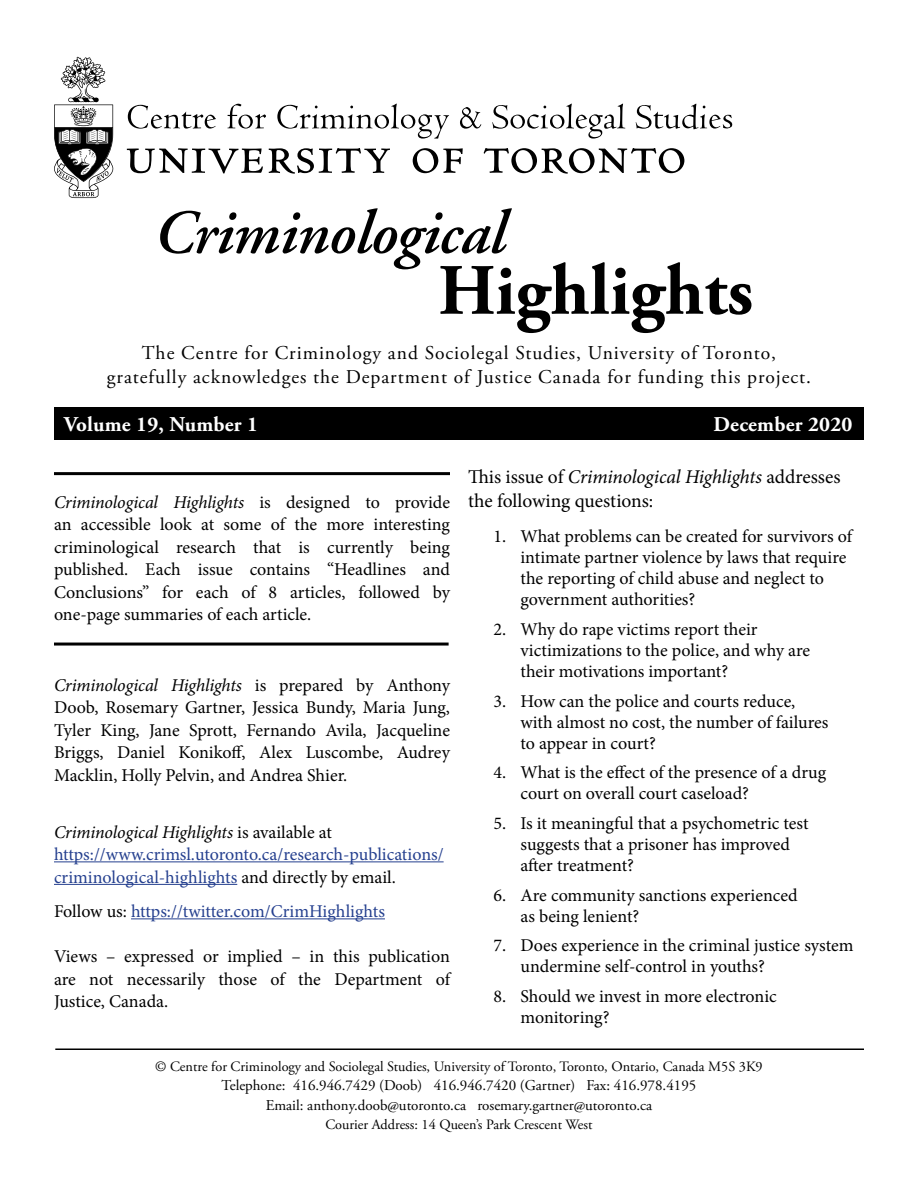
<style>
.page{position:relative;width:918px;height:1188px;background:#fff}
.page>*{position:absolute;margin:0;border:0;box-sizing:border-box;transform-origin:0 0}
.t1{font:700 72px "Adobe Garamond Pro";color:#000}
.t2{font:italic 600 62.1px "Adobe Garamond";letter-spacing:-.01em;color:#000}
.t3{font:700 21px "Adobe Garamond Pro";letter-spacing:.01em;color:#fff}
.t4{font:19.5px/24px "Adobe Garamond Pro";letter-spacing:.05em;color:#000;text-align:center}
.t5{font:19.5px/24px "Minion Pro";color:#000}
.t6{font:18px/21px "Minion Pro";color:#000}
.t7{font:18px/22.5px "Minion Pro";color:#25408f}
.t8{font:15px/19.5px "Adobe Garamond Pro";color:#000;text-align:center}
.t9{font:14.25px "Adobe Garamond Pro";color:#000}
.s1{font-style:italic}
.s2{font-style:italic;color:#000}
.s3{color:#000}
</style>
<div class="page">
<svg style="left:128px;top:105px;width:88px;height:24px"></svg>
<svg style="left:227px;top:104px;width:39px;height:25px"></svg>
<svg style="left:277px;top:104px;width:172px;height:35px"></svg>
<svg style="left:460px;top:107px;width:21px;height:22px"></svg>
<svg style="left:492px;top:104px;width:133px;height:35px"></svg>
<svg style="left:636px;top:104px;width:96px;height:25px"></svg>
<svg style="left:127px;top:148px;width:557px;height:26px"></svg>
<svg style="left:54px;top:57px;width:60px;height:141px"></svg>
<div style="left:54px;top:407px;width:810px;height:33px;background:#000"></div>
<hr style="left:55px;top:1048px;width:809px;height:2px;background:#000">
<hr style="left:54px;top:861px;width:390px;height:1px;background:#25408f">
<hr style="left:54px;top:884px;width:183px;height:1px;background:#25408f">
<hr style="left:131px;top:918px;width:254px;height:1px;background:#25408f">
<hr style="left:54px;top:472px;width:396px;height:3px;background:#000">
<hr style="left:54px;top:643px;width:395px;height:3px;background:#000">
<h2 class="t2" style="left:154px;top:199px;width:353px">Criminological</h2>
<h1 class="t1" style="left:438px;top:249px;width:317px">Highlights</h1>
<p class="t4" style="left:107px;top:341px;width:706px">The Centre for Criminology and Sociolegal Studies, University of Toronto, gratefully acknowledges the Department of Justice Canada for funding this project.</p>
<p class="t3" style="left:64px;top:412px;width:195px">Volume 19, Number 1</p>
<p class="t3" style="left:714px;top:412px;width:140px">December 2020</p>
<p class="t6" style="left:54px;top:491px;width:398px;line-height:22.5px;text-align:justify"><span class="s1">Criminological Highlights</span> is designed to provide an accessible look at some of the more interesting criminological research that is currently being published. Each issue contains “Headlines and Conclusions” for each of 8 articles, followed by one-page summaries of each article.</p>
<p class="t6" style="left:54px;top:674px;width:398px;line-height:22.5px;text-align:justify"><span class="s1">Criminological Highlights</span> is prepared by Anthony Doob, Rosemary Gartner, Jessica Bundy, Maria Jung, Tyler King, Jane Sprott, Fernando Avila, Jacqueline Briggs, Daniel Konikoff, Alex Luscombe, Audrey Macklin, Holly Pelvin, and Andrea Shier.</p>
<p class="t7" style="left:54px;top:821px;width:391px"><span class="s2">Criminological Highlights</span> <span class="s3">is available at </span>https://www.crimsl.utoronto.ca/research-publications/ criminological-highlights <span class="s3">and directly by email.</span></p>
<p class="t7" style="left:54px;top:900px;width:332px"><span class="s3">Follow us:</span> https://twitter.com/CrimHighlights</p>
<p class="t6" style="left:54px;top:945px;width:398px;line-height:22.5px;text-align:justify">Views – expressed or implied – in this publication are not necessarily those of the Department of Justice, Canada.</p>
<p class="t5" style="left:468px;top:465px;width:374px">This issue of <span class="s1">Criminological Highlights</span> addresses the following questions:</p>
<p class="t6" style="left:520px;top:526px;width:333px;text-indent:-27px">1. What problems can be created for survivors of intimate partner violence by laws that require the reporting of child abuse and neglect to government authorities?</p>
<p class="t6" style="left:520px;top:619px;width:291px;text-indent:-27px">2. Why do rape victims report their victimizations to the police, and why are their motivations important?</p>
<p class="t6" style="left:520px;top:690px;width:309px;text-indent:-27px">3. How can the police and courts reduce, with almost no cost, the number of failures to appear in court?</p>
<p class="t6" style="left:520px;top:762px;width:307px;text-indent:-27px">4. What is the effect of the presence of a drug court on overall court caseload?</p>
<p class="t6" style="left:520px;top:813px;width:290px;text-indent:-27px">5. Is it meaningful that a psychometric test suggests that a prisoner has improved after treatment?</p>
<p class="t6" style="left:520px;top:884px;width:279px;text-indent:-27px">6. Are community sanctions experienced as being lenient?</p>
<p class="t6" style="left:520px;top:935px;width:334px;text-indent:-27px">7. Does experience in the criminal justice system undermine self-control in youths?</p>
<p class="t6" style="left:520px;top:986px;width:258px;text-indent:-27px">8. Should we invest in more electronic monitoring?</p>
<p class="t9" style="left:155px;top:1058px;width:609px">© Centre for Criminology and Sociolegal Studies, University of Toronto, Toronto, Ontario, Canada M5S 3K9</p>
<p class="t8" style="left:222px;top:1076px;width:476px">Telephone: 416.946.7429 (Doob) 416.946.7420 (Gartner) Fax: 416.978.4195<br>Email: anthony.doob@utoronto.ca rosemary.gartner@utoronto.ca</p>
<p class="t9" style="left:325px;top:1116px;width:269px">Courier Address: 14 Queen’s Park Crescent West</p>
</div>
